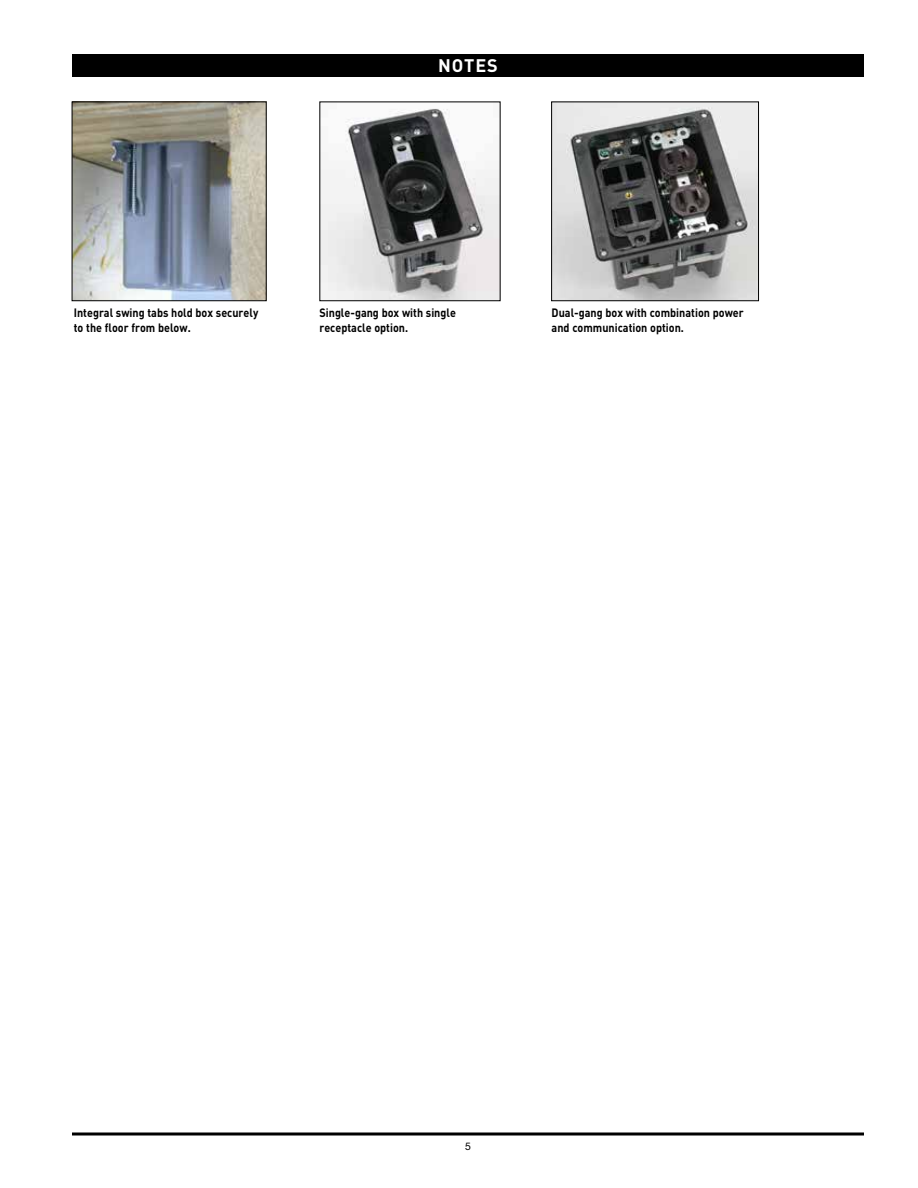
<style>
.page{position:relative;width:918px;height:1188px;background:#fff}
.page>*{position:absolute;margin:0;border:0;box-sizing:border-box;transform-origin:0 0}
.t1{font:700 18px "DIN Pro";letter-spacing:.05em;color:#fff}
.t2{font:700 12px/14.4px "DIN Pro";color:#000;scale:.9 1}
.t3{font:10.5px "Helvetica Neue";color:#000}
</style>
<div class="page">
<svg style="left:72px;top:1132px;width:792px;height:4px;background:#3f3f3f"></svg>
<img style="left:74px;top:104px;width:191px;height:195px">
<div style="left:72px;top:102px;width:195px;height:199px;border:1px solid #000"></div>
<img style="left:321px;top:108px;width:178px;height:191px">
<img style="left:553px;top:104px;width:204px;height:195px">
<div style="left:551px;top:102px;width:208px;height:199px;border:1px solid #000"></div>
<div style="left:72px;top:54px;width:792px;height:23px;background:#000"></div>
<h1 class="t1" style="left:438px;top:53px;width:61px">NOTES</h1>
<p class="t2" style="left:74px;top:305px;width:207px">Integral swing tabs hold box securely to the floor from below.</p>
<p class="t2" style="left:319px;top:305px;width:153px">Single-gang box with single receptacle option.</p>
<p class="t2" style="left:552px;top:305px;width:215px">Dual-gang box with combination power and communication option.</p>
<p class="t3" style="left:465px;top:1140px;width:7px">5</p>
</div>
